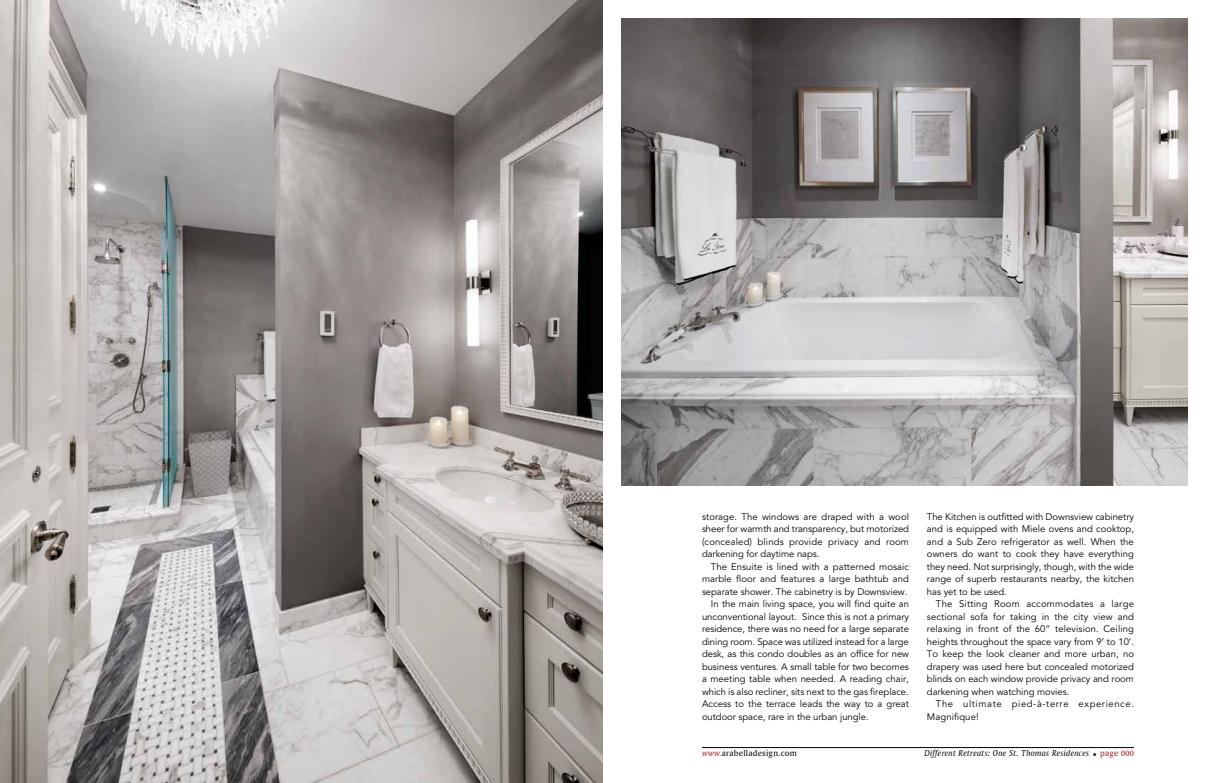
<style>
.page{position:relative;width:1206px;height:783px;background:#fff}
.page>*{position:absolute;margin:0;border:0;box-sizing:border-box;transform-origin:0 0}
.t1{font:9.5px/12.5px "Avenir";letter-spacing:-.005em;color:#000;text-align:justify}
.t2{font:9.5px/12.5px "Avenir";letter-spacing:.06em;color:#000}
.t3{font:9px "Amerigo BT Italic A";letter-spacing:.025em;color:#000}
.t4{font:9px "Amerigo BT Roman A";letter-spacing:.025em;color:#000}
.s1{font-family:"Amerigo BT Italic A";color:#9e1c22}
.s2{font-family:"Amerigo BT Roman A"}
.s3{font-family:"Amerigo BT Roman A";color:#9e1c22}
.s4{font-family:"Amerigo BT Roman A";font-size:8px;color:#9e1c22}
</style>
<div class="page">
<hr style="left:702px;top:747px;width:432px;height:1px;background:#000">
<img style="left:0;top:0;width:603px;height:783px">
<img style="left:621px;top:18px;width:567px;height:468px">
<p class="t1" style="left:702px;top:511px;width:209px">storage. The windows are draped with a wool sheer for warmth and transparency, but motorized (concealed) blinds provide privacy and room darkening for daytime naps.</p>
<p class="t1" style="left:711px;top:561px;width:200px">The Ensuite is lined with a patterned mosaic</p>
<p class="t1" style="left:702px;top:573px;width:209px">marble floor and features a large bathtub and</p>
<p class="t1" style="left:702px;top:586px;width:207px">separate shower. The cabinetry is by Downsview.</p>
<p class="t1" style="left:711px;top:598px;width:200px">In the main living space, you will find quite an</p>
<p class="t1" style="left:702px;top:611px;width:209px">unconventional layout. Since this is not a primary</p>
<p class="t1" style="left:702px;top:623px;width:208px">residence, there was no need for a large separate</p>
<p class="t1" style="left:702px;top:636px;width:208px">dining room. Space was utilized instead for a large</p>
<p class="t1" style="left:702px;top:648px;width:209px">desk, as this condo doubles as an office for new</p>
<p class="t1" style="left:702px;top:661px;width:208px">business ventures. A small table for two becomes</p>
<p class="t1" style="left:702px;top:673px;width:208px">a meeting table when needed. A reading chair,</p>
<p class="t1" style="left:702px;top:686px;width:208px">which is also recliner, sits next to the gas fireplace.</p>
<p class="t1" style="left:702px;top:698px;width:209px">Access to the terrace leads the way to a great</p>
<p class="t1" style="left:702px;top:711px;width:168px">outdoor space, rare in the urban jungle.</p>
<p class="t1" style="left:927px;top:511px;width:209px">The Kitchen is outfitted with Downsview cabinetry and is equipped with Miele ovens and cooktop, and a Sub Zero refrigerator as well. When the owners do want to cook they have everything they need. Not surprisingly, though, with the wide range of superb restaurants nearby, the kitchen has yet to be used.</p>
<p class="t1" style="left:927px;top:598px;width:209px;text-indent:9px">The Sitting Room accommodates a large sectional sofa for taking in the city view and relaxing in front of the 60” television. Ceiling heights throughout the space vary from 9’ to 10’.<br>To keep the look cleaner and more urban, no drapery was used here but concealed motorized blinds on each window provide privacy and room darkening when watching movies.</p>
<p class="t2" style="left:927px;top:698px;width:208px;text-indent:9px">The ultimate pied-à-terre experience.<br>Magnifique!</p>
<p class="t4" style="left:702px;top:748px;width:96px"><span class="s1">www.</span>arabelladesign.com</p>
<p class="t3" style="left:924px;top:748px;width:211px">Different Retreats: One St. Thomas Residences <span class="s2">•</span> <span class="s3">page</span> <span class="s4">000</span></p>
</div>
